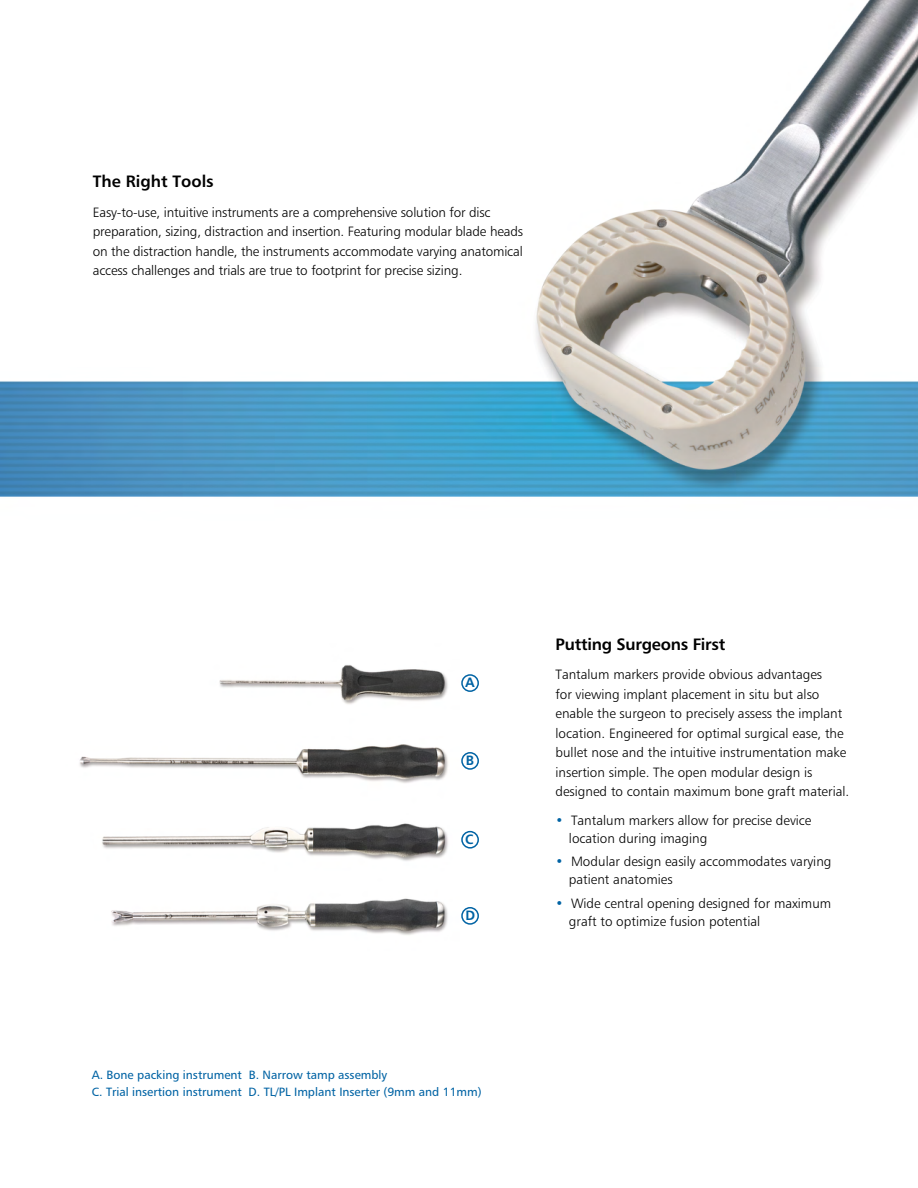
<style>
.page{position:relative;width:918px;height:1188px;background:#fff}
.page>*{position:absolute;margin:0;border:0;box-sizing:border-box;transform-origin:0 0}
.t1{font:16.5px "Humanist 777 BT Bold B";letter-spacing:-.015em;color:#000}
.t2{font:13.5px/19.5px "Humanist 777 BT Light B";color:#000}
.t3{font:700 13.5px "Frutiger";color:#0063a4}
.t4{font:12px/16.5px "Humanist 777 BT Roman B";color:#0063a4}
.s1{color:#0063a4}
</style>
<div class="page">
<img style="left:0;top:0;width:918px;height:935px">
<div style="left:461px;top:674px;width:18px;height:18px;border:2px solid #0063a4;border-radius:50%"></div>
<div style="left:461px;top:752px;width:18px;height:18px;border:2px solid #0063a4;border-radius:50%"></div>
<div style="left:461px;top:831px;width:18px;height:18px;border:2px solid #0063a4;border-radius:50%"></div>
<div style="left:461px;top:907px;width:18px;height:18px;border:2px solid #0063a4;border-radius:50%"></div>
<p class="t1" style="left:93px;top:171px;width:123px">The Right Tools</p>
<p class="t2" style="left:93px;top:202px;width:432px">Easy-to-use, intuitive instruments are a comprehensive solution for disc preparation, sizing, distraction and insertion. Featuring modular blade heads on the distraction handle, the instruments accommodate varying anatomical access challenges and trials are true to footprint for precise sizing.</p>
<p class="t3" style="left:465px;top:674px;width:11px">A</p>
<p class="t3" style="left:466px;top:753px;width:10px">B</p>
<p class="t3" style="left:465px;top:831px;width:10px">C</p>
<p class="t3" style="left:466px;top:908px;width:11px">D</p>
<p class="t4" style="left:92px;top:1066px;width:391px">A. Bone packing instrument B. Narrow tamp assembly<br>C. Trial insertion instrument D. TL/PL Implant Inserter (9mm and 11mm)</p>
<p class="t1" style="left:555px;top:633px;width:171px">Putting Surgeons First</p>
<p class="t2" style="left:555px;top:665px;width:295px">Tantalum markers provide obvious advantages<br>for viewing implant placement in situ but also enable the surgeon to precisely assess the implant location. Engineered for optimal surgical ease, the bullet nose and the intuitive instrumentation make insertion simple. The open modular design is designed to contain maximum bone graft material.</p>
<p class="t2" style="left:569px;top:811px;width:244px;line-height:18px;text-indent:-14px"><span class="s1">•</span> Tantalum markers allow for precise device location during imaging</p>
<p class="t2" style="left:569px;top:852px;width:264px;line-height:18px;text-indent:-14px"><span class="s1">•</span> Modular design easily accommodates varying patient anatomies</p>
<p class="t2" style="left:569px;top:894px;width:264px;line-height:18px;text-indent:-14px"><span class="s1">•</span> Wide central opening designed for maximum graft to optimize fusion potential</p>
</div>
